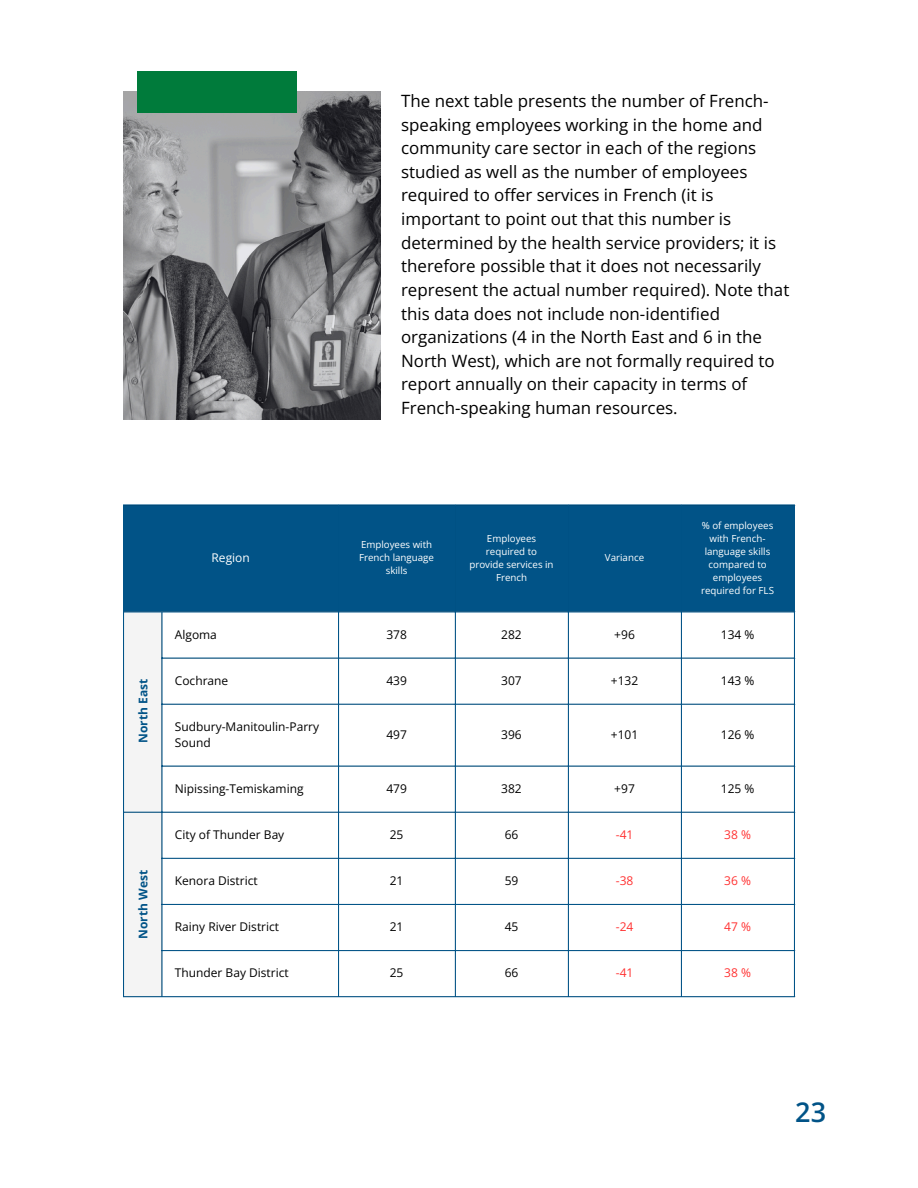
<style>
.page{position:relative;width:918px;height:1188px;background:#fff}
.page>*{position:absolute;margin:0;border:0;box-sizing:border-box;transform-origin:0 0}
.t1{font:600 27px "Open Sans";color:#015387}
.t2{font:16.95px/23.7px "Open Sans";color:#000}
.t3{font:12px/16.2px "Open Sans";color:#000}
.t4{font:12px "Open Sans";color:#ff3131}
.t5{font:700 12px "Open Sans";color:#015387}
.t6{font:12px "Open Sans";color:#fff}
.t7{font:9.75px/13px "Open Sans";color:#fff;text-align:center}
</style>
<div class="page">
<div style="left:124px;top:506px;width:670px;height:105px;background:#015387"></div>
<div style="left:124px;top:612px;width:37px;height:384px;background:#f4f4f4"></div>
<svg style="left:163px;top:612px;width:631px;height:384px"></svg>
<hr style="left:123px;top:506px;width:1px;height:490px;background:#015387">
<hr style="left:161px;top:612px;width:2px;height:384px;background:#015387">
<hr style="left:338px;top:506px;width:1px;height:490px;background:#015387">
<hr style="left:455px;top:506px;width:1px;height:490px;background:#015387">
<hr style="left:568px;top:506px;width:1px;height:490px;background:#015387">
<hr style="left:681px;top:506px;width:1px;height:490px;background:#015387">
<hr style="left:794px;top:506px;width:1px;height:490px;background:#015387">
<hr style="left:123px;top:505px;width:672px;height:1px;background:#015387">
<hr style="left:123px;top:611px;width:672px;height:1px;background:#015387">
<hr style="left:161px;top:658px;width:634px;height:1px;background:#015387">
<hr style="left:161px;top:704px;width:634px;height:1px;background:#015387">
<hr style="left:161px;top:766px;width:634px;height:1px;background:#015387">
<hr style="left:123px;top:812px;width:672px;height:1px;background:#015387">
<hr style="left:161px;top:858px;width:634px;height:1px;background:#015387">
<hr style="left:161px;top:904px;width:634px;height:1px;background:#015387">
<hr style="left:161px;top:950px;width:634px;height:1px;background:#015387">
<hr style="left:123px;top:996px;width:672px;height:1px;background:#015387">
<img style="left:123px;top:92px;width:258px;height:327px">
<div style="left:137px;top:71px;width:159px;height:41px;background:#007b3b"></div>
<p class="t2" style="left:401px;top:89px;width:390px">The next table presents the number of French&shy;speaking employees working in the home and community care sector in each of the regions studied as well as the number of employees required to offer services in French (it is important to point out that this number is determined by the health service providers; it is therefore possible that it does not necessarily represent the actual number required). Note that this data does not include non-identified organizations (4 in the North East and 6 in the North West), which are not formally required to report annually on their capacity in terms of French-speaking human resources.</p>
<p class="t5" style="left:135px;top:743px;width:65px;rotate:-90deg">North East</p>
<p class="t5" style="left:135px;top:939px;width:70px;rotate:-90deg">North West</p>
<p class="t6" style="left:212px;top:549px;width:40px">Region</p>
<p class="t7" style="left:359px;top:538px;width:76px">Employees with<br>French language skills</p>
<h1 class="t7" style="left:469px;top:531px;width:86px">Employees required to provide services in<br>French</h1>
<p class="t7" style="left:605px;top:551px;width:41px">Variance</p>
<p class="t7" style="left:701px;top:518px;width:74px">% of employees with French&shy;language skills compared to employees required for FLS</p>
<p class="t3" style="left:175px;top:626px;width:44px">Algoma</p>
<p class="t3" style="left:386px;top:626px;width:22px">378</p>
<p class="t3" style="left:501px;top:626px;width:22px">282</p>
<p class="t3" style="left:614px;top:626px;width:22px">+96</p>
<p class="t3" style="left:721px;top:626px;width:35px">134 %</p>
<p class="t3" style="left:175px;top:672px;width:55px">Cochrane</p>
<p class="t3" style="left:386px;top:672px;width:22px">439</p>
<p class="t3" style="left:501px;top:672px;width:22px">307</p>
<p class="t3" style="left:611px;top:672px;width:29px">+132</p>
<p class="t3" style="left:721px;top:672px;width:35px">143 %</p>
<p class="t3" style="left:175px;top:718px;width:146px">Sudbury-Manitoulin-Parry<br>Sound</p>
<p class="t3" style="left:386px;top:726px;width:22px">497</p>
<p class="t3" style="left:501px;top:726px;width:22px">396</p>
<p class="t3" style="left:611px;top:726px;width:29px">+101</p>
<p class="t3" style="left:721px;top:726px;width:35px">126 %</p>
<p class="t3" style="left:175px;top:780px;width:130px">Nipissing-Temiskaming</p>
<p class="t3" style="left:386px;top:780px;width:22px">479</p>
<p class="t3" style="left:501px;top:780px;width:22px">382</p>
<p class="t3" style="left:614px;top:780px;width:22px">+97</p>
<p class="t3" style="left:721px;top:780px;width:35px">125 %</p>
<p class="t3" style="left:175px;top:826px;width:111px">City of Thunder Bay</p>
<p class="t3" style="left:390px;top:826px;width:15px">25</p>
<p class="t3" style="left:505px;top:826px;width:15px">66</p>
<p class="t4" style="left:616px;top:826px;width:19px">-41</p>
<p class="t4" style="left:724px;top:826px;width:28px">38 %</p>
<p class="t3" style="left:175px;top:872px;width:84px">Kenora District</p>
<p class="t3" style="left:390px;top:872px;width:15px">21</p>
<p class="t3" style="left:505px;top:872px;width:15px">59</p>
<p class="t4" style="left:616px;top:872px;width:19px">-38</p>
<p class="t4" style="left:724px;top:872px;width:28px">36 %</p>
<p class="t3" style="left:175px;top:918px;width:106px">Rainy River District</p>
<p class="t3" style="left:390px;top:918px;width:15px">21</p>
<p class="t3" style="left:505px;top:918px;width:15px">45</p>
<p class="t4" style="left:616px;top:918px;width:19px">-24</p>
<p class="t4" style="left:724px;top:918px;width:28px">47 %</p>
<p class="t3" style="left:175px;top:965px;width:115px">Thunder Bay District</p>
<p class="t3" style="left:390px;top:965px;width:15px">25</p>
<p class="t3" style="left:505px;top:965px;width:15px">66</p>
<p class="t4" style="left:616px;top:964px;width:19px">-41</p>
<p class="t4" style="left:724px;top:964px;width:28px">38 %</p>
<p class="t1" style="left:795px;top:1093px;width:32px">23</p>
</div>
